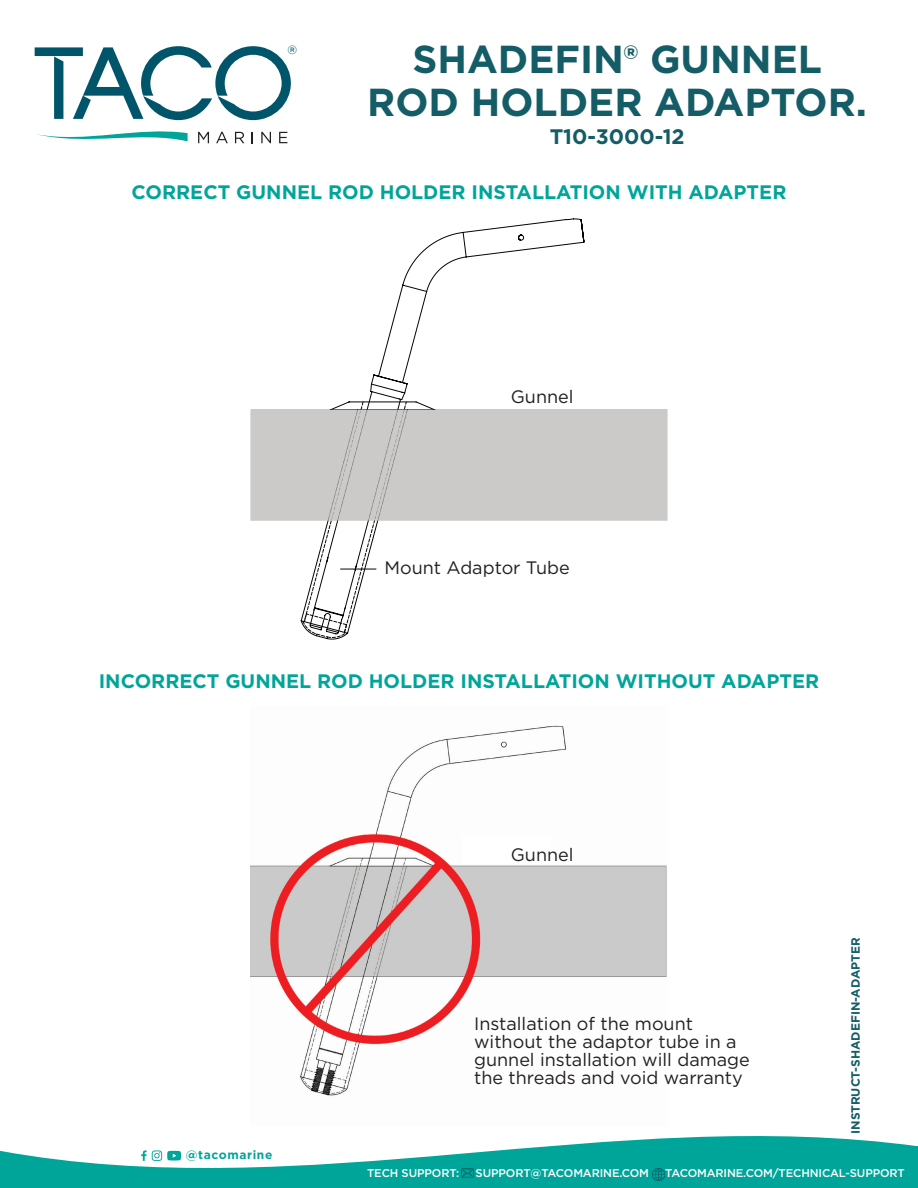
<style>
.page{position:relative;width:918px;height:1188px;background:#fff}
.page>*{position:absolute;margin:0;border:0;box-sizing:border-box;transform-origin:0 0}
.t1{font:700 39px/42.3px "Gotham";color:#145d66;text-align:center}
.t2{font:700 21px "Gotham";color:#145d66}
.bullets_for_instruct{font:700 19.5px "Gotham";color:#00a59a}
.bullets_for_instruct-2{font:18px/18px "Gotham";color:#231f20}
.t3{font:16.35px "Arial";color:#040504}
.t4{font:700 12px "Gotham";color:#145d66}
.t5{font:700 12px "Gotham";letter-spacing:.05em;color:#00a59a}
.t6{font:11.85px "Gotham";color:#00556a}
.t7{font:500 11.25px "Gotham";letter-spacing:-.01em;color:#fff}
</style>
<div class="page">
<svg style="left:198px;top:132px;width:11px;height:11px"></svg>
<svg style="left:216px;top:132px;width:12px;height:11px"></svg>
<svg style="left:235px;top:132px;width:9px;height:11px"></svg>
<svg style="left:261px;top:132px;width:10px;height:11px"></svg>
<svg style="left:279px;top:132px;width:8px;height:11px"></svg>
<svg style="left:35px;top:46px;width:256px;height:74px"></svg>
<svg style="left:36px;top:131px;width:152px;height:11px"></svg>
<svg style="left:0;top:1136px;width:916px;height:31px"></svg>
<svg style="left:141px;top:1150px;width:40px;height:11px"></svg>
<div style="left:0;top:1167px;width:916px;height:21px;background:#00a59a"></div>
<hr style="left:916px;top:1146px;width:2px;height:42px;background:#00a59a">
<svg style="left:301px;top:586px;width:45px;height:54px"></svg>
<svg style="left:310px;top:218px;width:274px;height:417px"></svg>
<div style="left:251px;top:409px;width:416px;height:112px;background:#cccac9"></div>
<hr style="left:340px;top:569px;width:36px;height:1px;background:#040504">
<img style="left:251px;top:725px;width:416px;height:371px">
<div style="left:459px;top:379px;width:89px;height:28px;background:#fff"></div>
<div style="left:462px;top:836px;width:89px;height:28px;background:#fff"></div>
<div style="left:384px;top:553px;width:164px;height:28px;background:#fff"></div>
<p class="t6" style="left:287px;top:43px;width:11px">®</p>
<h1 class="t1" style="left:367px;top:38px;width:501px">SHADEFIN® GUNNEL<br>ROD HOLDER ADAPTOR.</h1>
<p class="t2" style="left:550px;top:123px;width:137px">T10-3000-12</p>
<p class="bullets_for_instruct" style="left:132px;top:179px;width:656px">CORRECT GUNNEL ROD HOLDER INSTALLATION WITH ADAPTER</p>
<p class="bullets_for_instruct-2" style="left:511px;top:387px;width:64px">Gunnel</p>
<p class="t3" style="left:476px;top:389px;width:54px">Gunnel</p>
<p class="bullets_for_instruct-2" style="left:384px;top:558px;width:187px">Mount Adaptor Tube</p>
<p class="t3" style="left:385px;top:556px;width:149px">Mount Adaptor Tube</p>
<p class="bullets_for_instruct" style="left:99px;top:668px;width:722px">INCORRECT GUNNEL ROD HOLDER INSTALLATION WITHOUT ADAPTER</p>
<p class="t5" style="left:186px;top:1146px;width:88px">@tacomarine</p>
<p class="bullets_for_instruct-2" style="left:511px;top:845px;width:64px">Gunnel</p>
<p class="bullets_for_instruct-2" style="left:474px;top:1014px;width:277px">Installation of the mount without the adaptor tube in a gunnel installation will damage the threads and void warranty</p>
<p class="t4" style="left:848px;top:1134px;width:198px;rotate:-90deg">INSTRUCT-SHADEFIN-ADAPTER</p>
<p class="t7" style="left:367px;top:1166px;width:94px">TECH SUPPORT:</p>
<p class="t7" style="left:476px;top:1166px;width:175px">SUPPORT@TACOMARINE.COM</p>
<p class="t7" style="left:665px;top:1166px;width:241px">TACOMARINE.COM/TECHNICAL-SUPPORT</p>
</div>
